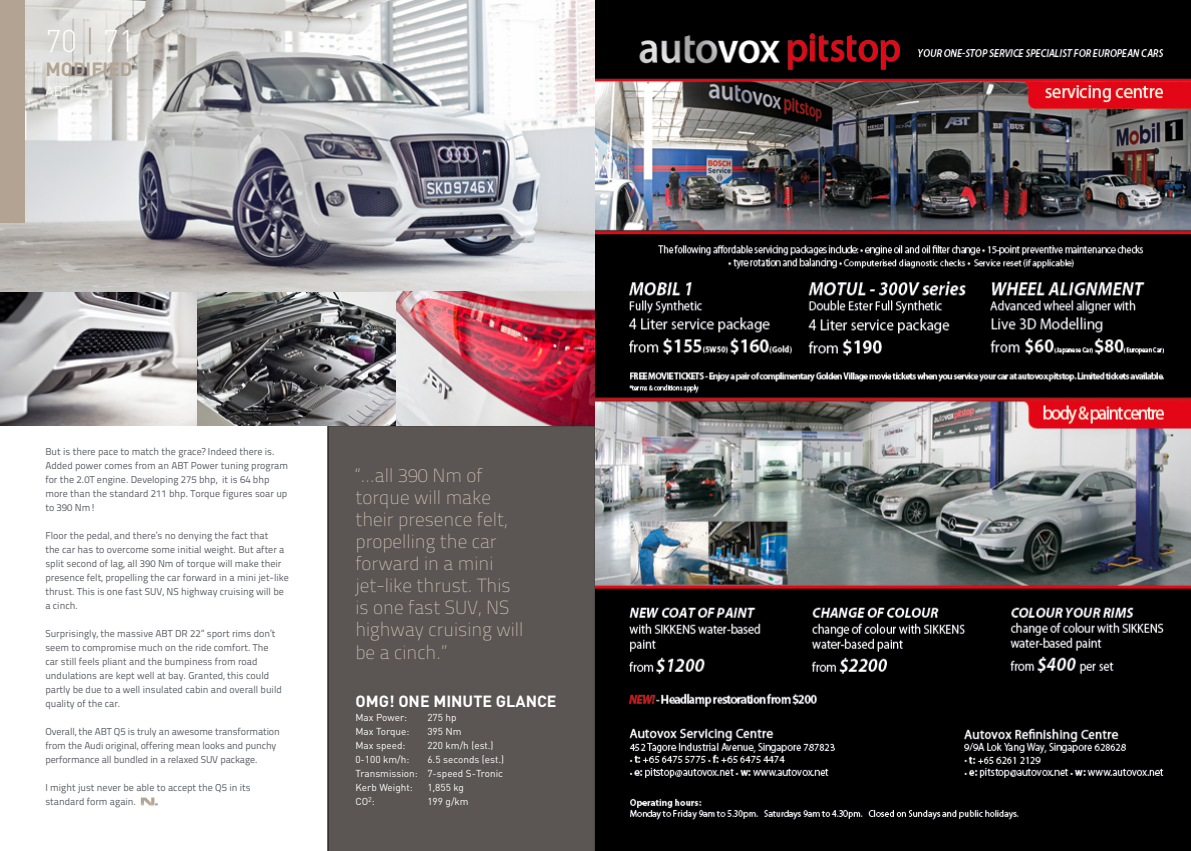
<style>
.page{position:relative;width:1191px;height:851px;background:#fff}
.page>*{position:absolute;margin:0;border:0;box-sizing:border-box;transform-origin:0 0}
.t1{font:300 31px "DIN";color:#fff}
.t2{font:100 19px/22px "Titillium Text 22 L";color:#d0c4b7}
.t3{font:700 19px "DIN";color:#b2a392}
.t4{font:700 16px "DIN";color:#fff}
.t5{font:300 14px "DIN";color:#fff}
.t6{font:10px/14px "Titillium Text 22 L";color:#5b5e65}
.t7{font:10px/14px "DIN";color:#fff;text-align:justify}
.s1{color:#b2a392}
</style>
<div class="page">
<img style="left:0;top:0;width:595px;height:291px">
<div style="left:328px;top:425px;width:267px;height:425px;background:#5b5653"></div>
<div style="left:0;top:0;width:25px;height:222px;background:#b2a392"></div>
<svg style="left:141px;top:797px;width:17px;height:8px"></svg>
<img style="left:0;top:291px;width:596px;height:134px">
<img style="left:596px;top:0;width:595px;height:850px">
<h1 class="t1" style="left:45px;top:22px;width:91px">70 <span class="s1">|</span> 71</h1>
<h2 class="t3" style="left:45px;top:57px;width:27px">MODIFIED</h2>
<h3 class="t5" style="left:45px;top:83px;width:47px">ABT Q5</h3>
<p class="t6" style="left:45px;top:444px;width:244px">But is there pace to match the grace? Indeed there is.<br>Added power comes from an ABT Power tuning program for the 2.0T engine. Developing 275 bhp, it is 64 bhp more than the standard 211 bhp. Torque figures soar up to 390 Nm!</p>
<p class="t6" style="left:45px;top:528px;width:245px">Floor the pedal, and there’s no denying the fact that<br>the car has to overcome some initial weight. But after a split second of lag, all 390 Nm of torque will make their presence felt, propelling the car forward in a mini jet-like thrust. This is one fast SUV, NS highway cruising will be a cinch.</p>
<p class="t6" style="left:45px;top:626px;width:238px">Surprisingly, the massive ABT DR 22” sport rims don’t seem to compromise much on the ride comfort. The car still feels pliant and the bumpiness from road undulations are kept well at bay. Granted, this could partly be due to a well insulated cabin and overall build quality of the car.</p>
<p class="t6" style="left:45px;top:724px;width:236px">Overall, the ABT Q5 is truly an awesome transformation from the Audi original, offering mean looks and punchy performance all bundled in a relaxed SUV package.</p>
<p class="t6" style="left:45px;top:780px;width:207px">I might just never be able to accept the Q5 in its standard form again.</p>
<h2 class="t2" style="left:355px;top:463px;width:170px">“...all 390 Nm of torque will make their presence felt, propelling the car forward in a mini jet-like thrust. This is one fast SUV, NS highway cruising will be a cinch.”</h2>
<h3 class="t4" style="left:355px;top:691px;width:181px">OMG! ONE MINUTE GLANCE</h3>
<p class="t7" style="left:355px;top:710px;width:53px">Max Power:</p>
<p class="t7" style="left:427px;top:710px;width:31px">275 hp</p>
<p class="t7" style="left:355px;top:724px;width:55px">Max Torque:</p>
<p class="t7" style="left:427px;top:724px;width:36px">395 Nm</p>
<p class="t7" style="left:355px;top:738px;width:52px">Max speed:</p>
<p class="t7" style="left:427px;top:738px;width:68px">220 km/h (est.)</p>
<p class="t7" style="left:355px;top:752px;width:55px">0-100 km/h:</p>
<p class="t7" style="left:355px;top:752px;width:150px;text-indent:72px">6.5 seconds (est.)<br>Transmission: 7-speed S-Tronic Kerb Weight:</p>
<p class="t7" style="left:427px;top:780px;width:38px">1,855 kg</p>
<p class="t7" style="left:355px;top:794px;width:21px">CO<sup>2</sup>:</p>
<p class="t7" style="left:427px;top:794px;width:43px">199 g/km</p>
</div>
